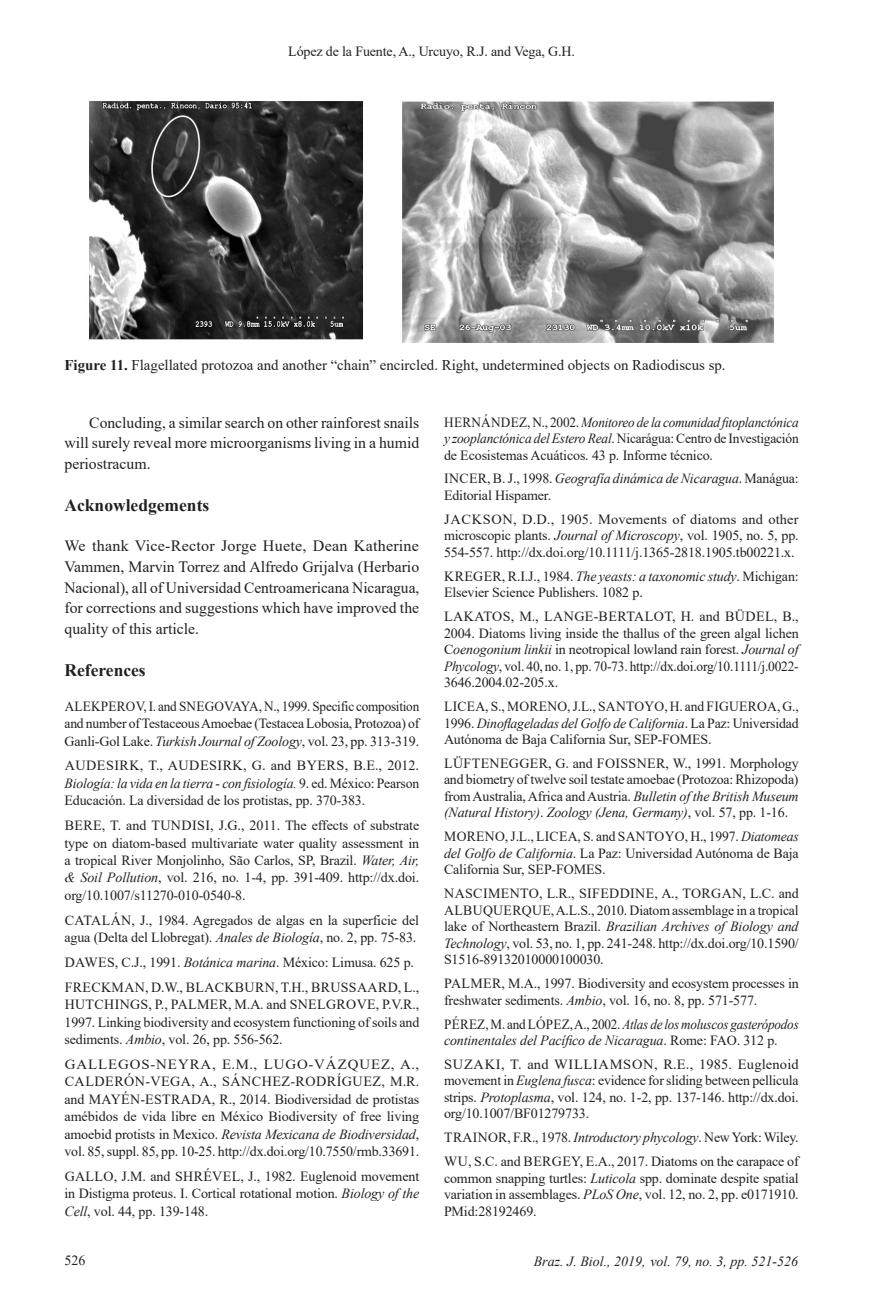
<style>
.page{position:relative;width:893px;height:1315px;background:#fff}
.page>*{position:absolute;margin:0;border:0;box-sizing:border-box;transform-origin:0 0}
.AcknowledgmentHead{font:700 17.5px "Times New Roman";color:#231f20}
.ReferenceHead{font:700 17.5px "Times New Roman";color:#231f20}
.Acknowledgment{font:15.75px/20.7px "Times New Roman";color:#231f20;text-align:justify}
.Paragraph{font:15.75px/20.7px "Times New Roman";color:#231f20;text-align:justify}
.FigureCaption{font:14.88px "Times New Roman";color:#231f20}
.Reference{font:14px/16.4px "Times New Roman";letter-spacing:-.01em;color:#231f20;text-align:justify}
.Reference-2{font:14px/17.5px "Times New Roman";letter-spacing:-.01em;color:#231f20;text-align:justify;scale:1.06 1}
.Reference-3{font:14px/17.5px "Times New Roman";letter-spacing:-.01em;color:#231f20;text-align:justify;scale:.94 1}
.Reference-4{font:14px/16.4px "Times New Roman";letter-spacing:-.01em;color:#231f20;text-align:justify;scale:.95 1}
.Reference-5{font:italic 14px/16.4px "Times New Roman";letter-spacing:-.01em;color:#231f20;scale:.94 1}
.Reference-6{font:italic 14px "Times New Roman";letter-spacing:-.01em;color:#231f20}
.s1{font-weight:700}
.s2{font-style:italic}
.s3{font-style:normal}
</style>
<div class="page">
<img style="left:89px;top:101px;width:685px;height:242px">
<p class="Reference" style="left:288px;top:43px;width:288px">López de la Fuente, A., Urcuyo, R.J. and Vega, G.H.</p>
<p class="FigureCaption" style="left:64px;top:354px;width:663px"><span class="s1">Figure 11.</span> Flagellated protozoa and another “chain” encircled. Right, undetermined objects on Radiodiscus sp.</p>
<p class="Paragraph" style="left:64px;top:412px;width:356px;text-indent:25px">Concluding, a similar search on other rainforest snails will surely reveal more microorganisms living in a humid periostracum.</p>
<p class="AcknowledgmentHead" style="left:64px;top:492px;width:146px">Acknowledgements</p>
<p class="Acknowledgment" style="left:64px;top:535px;width:356px">We thank Vice-Rector Jorge Huete, Dean Katherine Vammen, Marvin Torrez and Alfredo Grijalva (Herbario Nacional), all of Universidad Centroamericana Nicaragua, for corrections and suggestions which have improved the quality of this article.</p>
<p class="ReferenceHead" style="left:64px;top:657px;width:83px">References</p>
<p class="Reference-3" style="left:64px;top:697px;width:379px">ALEKPEROV, I. and SNEGOVAYA, N., 1999. Specific composition and number of Testaceous Amoebae (Testacea Lobosia, Protozoa) of Ganli-Gol Lake. <span class="s2">Turkish Journal of Zoology</span>, vol. 23, pp. 313-319.</p>
<p class="Reference" style="left:64px;top:756px;width:356px;line-height:17.5px">AUDESIRK, T., AUDESIRK, G. and BYERS, B.E., 2012.<br><span class="s2">Biología: la vida en la tierra - con fisiología.</span> 9. ed. México: Pearson Educación. La diversidad de los protistas, pp. 370-383.</p>
<p class="Reference" style="left:64px;top:816px;width:356px;line-height:17.5px">BERE, T. and TUNDISI, J.G., 2011. The effects of substrate type on diatom-based multivariate water quality assessment in a tropical River Monjolinho, São Carlos, SP, Brazil. <span class="s2">Water, Air, &amp; Soil Pollution</span>, vol. 216, no. 1-4, pp. 391-409. http://dx.doi. org/10.1007/s11270-010-0540-8.</p>
<p class="Reference" style="left:64px;top:910px;width:356px;line-height:17.5px">CATALÁN, J., 1984. Agregados de algas en la superficie del agua (Delta del Llobregat). <span class="s2">Anales de Biología</span>, no. 2, pp. 75-83.</p>
<p class="Reference" style="left:65px;top:953px;width:351px">DAWES, C.J., 1991. <span class="s2">Botánica marina</span>. México: Limusa. 625 p.</p>
<p class="Reference" style="left:64px;top:978px;width:356px;line-height:17.5px">FRECKMAN, D.W., BLACKBURN, T.H., BRUSSAARD, L., HUTCHINGS, P., PALMER, M.A. and SNELGROVE, P.V.R., 1997. Linking biodiversity and ecosystem functioning of soils and sediments. <span class="s2">Ambio</span>, vol. 26, pp. 556-562.</p>
<p class="Reference-2" style="left:64px;top:1055px;width:336px">GALLEGOS-NEYRA, E.M., LUGO-VÁZQUEZ, A., CALDERÓN-VEGA, A., SÁNCHEZ-RODRÍGUEZ, M.R. and MAYÉN-ESTRADA, R., 2014. Biodiversidad de protistas amébidos de vida libre en México Biodiversity of free living amoebid protists in Mexico. <span class="s2">Revista Mexicana de Biodiversidad</span>, vol. 85, suppl. 85, pp. 10-25. http://dx.doi.org/10.7550/rmb.33691.</p>
<p class="Reference" style="left:64px;top:1167px;width:356px;line-height:17.5px">GALLO, J.M. and SHRÉVEL, J., 1982. Euglenoid movement in Distigma proteus. I. Cortical rotational motion. <span class="s2">Biology of the Cell</span>, vol. 44, pp. 139-148.</p>
<p class="Reference-4" style="left:444px;top:413px;width:375px">HERNÁNDEZ, N., 2002. <span class="s2">Monitoreo de la comunidad fitoplanctónica y zooplanctónica del Estero Real</span>. Nicarágua: Centro de Investigación de Ecosistemas Acuáticos. 43 p. Informe técnico.</p>
<p class="Reference" style="left:444px;top:470px;width:356px">INCER, B. J., 1998. <span class="s2">Geografía dinámica de Nicaragua</span>. Manágua:<br>Editorial Hispamer.</p>
<p class="Reference" style="left:444px;top:510px;width:356px">JACKSON, D.D., 1905. Movements of diatoms and other microscopic plants. <span class="s2">Journal of Microscopy</span>, vol. 1905, no. 5, pp.<br>554-557. http://dx.doi.org/10.1111/j.1365-2818.1905.tb00221.x.</p>
<p class="Reference" style="left:444px;top:567px;width:356px">KREGER, R.I.J., 1984. <span class="s2">The yeasts: a taxonomic study</span>. Michigan:<br>Elsevier Science Publishers. 1082 p.</p>
<p class="Reference" style="left:444px;top:608px;width:356px">LAKATOS, M., LANGE-BERTALOT, H. and BÜDEL, B., 2004. Diatoms living inside the thallus of the green algal lichen C<span class="s2">oenogonium linkii</span> in neotropical lowland rain forest. <span class="s2">Journal of Phycology</span>, vol. 40, no. 1, pp. 70-73. http://dx.doi.org/10.1111/j.0022- 3646.2004.02-205.x.</p>
<p class="Reference" style="left:444px;top:697px;width:356px">LICEA, S., MORENO, J.L., SANTOYO, H. and FIGUEROA, G., 1996. <span class="s2">Dinoflageladas del Golfo de California</span>. La Paz: Universidad Autónoma de Baja California Sur, SEP-FOMES.</p>
<p class="Reference" style="left:444px;top:754px;width:356px">LÜFTENEGGER, G. and FOISSNER, W., 1991. Morphology and biometry of twelve soil testate amoebae (Protozoa: Rhizopoda) from Australia, Africa and Austria. <span class="s2">Bulletin of the British Museum (Natural History)</span>. <span class="s2">Zoology (Jena, Germany)</span>, vol. 57, pp. 1-16.</p>
<p class="Reference" style="left:444px;top:828px;width:356px">MORENO, J.L., LICEA, S. and SANTOYO, H., 1997. <span class="s2">Diatomeas del Golfo de California</span>. La Paz: Universidad Autónoma de Baja California Sur, SEP-FOMES.</p>
<p class="Reference" style="left:444px;top:885px;width:356px">NASCIMENTO, L.R., SIFEDDINE, A., TORGAN, L.C. and ALBUQUERQUE, A.L.S., 2010. Diatom assemblage in a tropical lake of Northeastern Brazil. <span class="s2">Brazilian Archives of Biology and Technology</span>, vol. 53, no. 1, pp. 241-248. http://dx.doi.org/10.1590/ S1516-89132010000100030.</p>
<p class="Reference" style="left:444px;top:974px;width:356px">PALMER, M.A., 1997. Biodiversity and ecosystem processes in freshwater sediments. <span class="s2">Ambio</span>, vol. 16, no. 8, pp. 571-577.</p>
<p class="Reference-5" style="left:444px;top:1015px;width:379px"><span class="s3">PÉREZ, M. and LÓPEZ, A., 2002.</span> Atlas de los moluscos gasterópodos continentales del Pacífico de Nicaragua<span class="s3">. Rome: FAO. 312 p.</span></p>
<p class="Reference" style="left:444px;top:1055px;width:356px">SUZAKI, T. and WILLIAMSON, R.E., 1985. Euglenoid movement in <span class="s2">Euglena fusca</span>: evidence for sliding between pellicula strips. <span class="s2">Protoplasma</span>, vol. 124, no. 1-2, pp. 137-146. http://dx.doi. org/10.1007/BF01279733.</p>
<p class="Reference" style="left:444px;top:1129px;width:356px">TRAINOR, F.R., 1978. <span class="s2">Introductory phycology</span>. New York: Wiley.</p>
<p class="Reference" style="left:444px;top:1153px;width:356px">WU, S.C. and BERGEY, E.A., 2017. Diatoms on the carapace of common snapping turtles: <span class="s2">Luticola</span> spp. dominate despite spatial variation in assemblages. <span class="s2">PLoS One</span>, vol. 12, no. 2, pp. e0171910.<br>PMid:28192469.</p>
<p class="Reference-6" style="left:534px;top:1251px;width:266px">Braz. J. Biol., 2019, vol. 79, no. 3, pp. 521-526</p>
</div>
